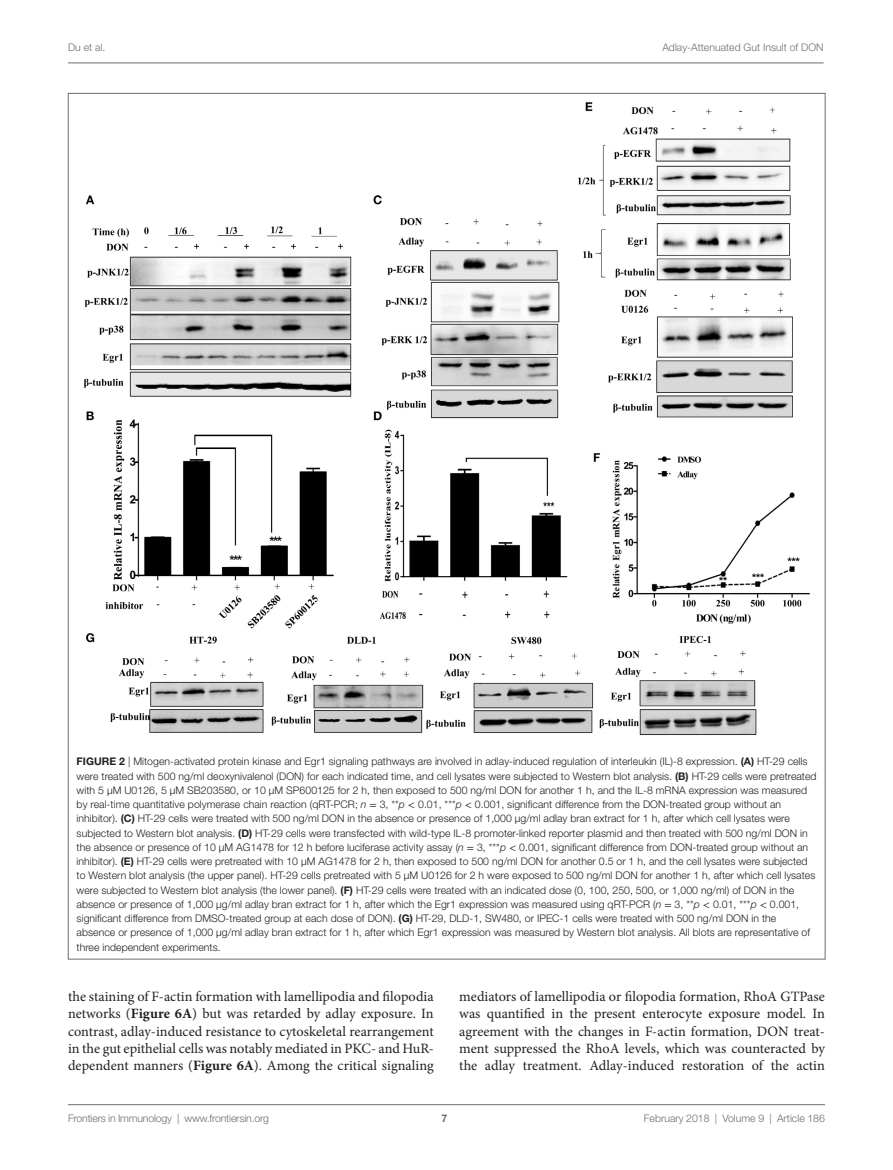
<style>
.page{position:relative;width:893px;height:1170px;background:#fff}
.page>*{position:absolute;margin:0;border:0;box-sizing:border-box;transform-origin:0 0}
.t1{font:14.25px/17.2px "Minion Pro";color:#231f20;text-align:justify}
.t2{font:300 10.5px/14.2px "Helvetica Neue LT Std";letter-spacing:.005em;color:#231f20}
.t3{font:300 10.5px "Helvetica Neue LT Std";color:#6c6d70}
.t4{font:700 10.5px "Helvetica Neue LT Std";color:#6c6d70}
.s1{font-weight:700}
.s2{font-style:italic}
.s3{font-family:"STIX General";font-weight:400}
</style>
<div class="page">
<img style="left:84px;top:102px;width:726px;height:633px">
<hr style="left:68px;top:1104px;width:757px;height:1px;background:#6c6d70">
<hr style="left:68px;top:63px;width:755px;height:1px;background:#6c6d70">
<p class="t3" style="left:68px;top:41px;width:39px">Du et al.</p>
<p class="t3" style="left:662px;top:41px;width:163px">Adlay-Attenuated Gut Insult of DON</p>
<p class="t2" style="left:77px;top:754px;width:741px"><span class="s1">FIGURE 2</span> | Mitogen-activated protein kinase and Egr1 signaling pathways are involved in adlay-induced regulation of interleukin (IL)-8 expression. <span class="s1">(A)</span> HT-29 cells were treated with 500 ng/ml deoxynivalenol (DON) for each indicated time, and cell lysates were subjected to Western blot analysis. <span class="s1">(B)</span> HT-29 cells were pretreated with 5 µM U0126, 5 µM SB203580, or 10 µM SP600125 for 2 h, then exposed to 500 ng/ml DON for another 1 h, and the IL-8 mRNA expression was measured by real-time quantitative polymerase chain reaction (qRT-PCR; <span class="s2">n</span> <span class="s3">=</span> 3, **<span class="s2">p</span> <span class="s3">&lt;</span> 0.01, ***<span class="s2">p</span> <span class="s3">&lt;</span> 0.001, significant difference from the DON-treated group without an inhibitor). <span class="s1">(C)</span> HT-29 cells were treated with 500 ng/ml DON in the absence or presence of 1,000 µg/ml adlay bran extract for 1 h, after which cell lysates were subjected to Western blot analysis. <span class="s1">(D)</span> HT-29 cells were transfected with wild-type IL-8 promoter-linked reporter plasmid and then treated with 500 ng/ml DON in the absence or presence of 10 µM AG1478 for 12 h before luciferase activity assay (<span class="s2">n</span> <span class="s3">=</span> 3, ***<span class="s2">p</span> <span class="s3">&lt;</span> 0.001, significant difference from DON-treated group without an inhibitor). <span class="s1">(E)</span> HT-29 cells were pretreated with 10 µM AG1478 for 2 h, then exposed to 500 ng/ml DON for another 0.5 or 1 h, and the cell lysates were subjected to Western blot analysis (the upper panel). HT-29 cells pretreated with 5 µM U0126 for 2 h were exposed to 500 ng/ml DON for another 1 h, after which cell lysates were subjected to Western blot analysis (the lower panel). <span class="s1">(F)</span> HT-29 cells were treated with an indicated dose (0, 100, 250, 500, or 1,000 ng/ml) of DON in the absence or presence of 1,000 µg/ml adlay bran extract for 1 h, after which the Egr1 expression was measured using qRT-PCR (<span class="s2">n</span> <span class="s3">=</span> 3, **<span class="s2">p</span> <span class="s3">&lt;</span> 0.01, ***<span class="s2">p</span> <span class="s3">&lt;</span> 0.001, significant difference from DMSO-treated group at each dose of DON). <span class="s1">(G)</span> HT-29, DLD-1, SW480, or IPEC-1 cells were treated with 500 ng/ml DON in the absence or presence of 1,000 µg/ml adlay bran extract for 1 h, after which Egr1 expression was measured by Western blot analysis. All blots are representative of three independent experiments.</p>
<p class="t1" style="left:68px;top:987px;width:367px">the staining of F-actin formation with lamellipodia and filopodia networks (<span class="s1">Figure 6A</span>) but was retarded by adlay exposure. In contrast, adlay-induced resistance to cytoskeletal rearrangement in the gut epithelial cells was notably mediated in PKC- and HuR&shy;dependent manners (<span class="s1">Figure 6A</span>). Among the critical signaling</p>
<p class="t1" style="left:459px;top:987px;width:367px">mediators of lamellipodia or filopodia formation, RhoA GTPase was quantified in the present enterocyte exposure model. In agreement with the changes in F-actin formation, DON treat&shy;ment suppressed the RhoA levels, which was counteracted by the adlay treatment. Adlay-induced restoration of the actin</p>
<p class="t3" style="left:68px;top:1111px;width:203px">Frontiers in Immunology | www.frontiersin.org</p>
<p class="t3" style="left:644px;top:1111px;width:183px">February 2018 | Volume 9 | Article 186</p>
<p class="t4" style="left:441px;top:1111px;width:7px">7</p>
</div>
